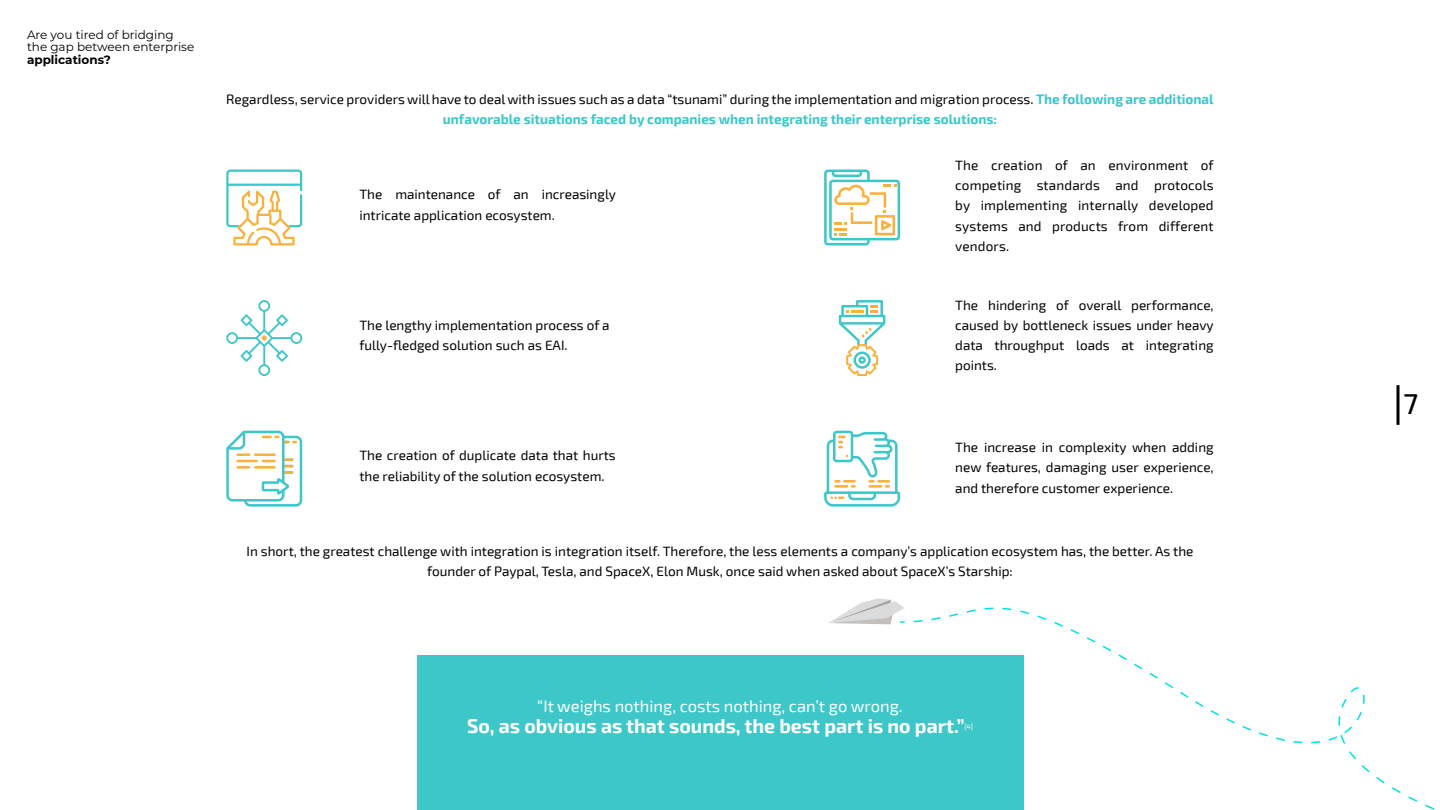
<style>
.page{position:relative;width:1440px;height:810px;background:#fff}
.page>*{position:absolute;margin:0;border:0;box-sizing:border-box;transform-origin:0 0}
.t1{font:500 28.72px "Exo 2";color:#000}
.t2{font:700 19.5px "Exo 2";color:#fff}
.t3{font:16.5px "Exo 2";color:#fff}
.t4{font:13.5px/20.2px "Exo 2";color:#000}
.t5{font:12px/12.8px "Montserrat";color:#000}
.t6{font:700 12px "Montserrat";color:#000}
.t7{font:6.98px "Exo 2";color:#fff}
.s1{font-weight:700;color:#3dc7c9}
</style>
<div class="page">
<svg style="left:1396px;top:385px;width:4px;height:40px"></svg>
<div style="left:417px;top:656px;width:606px;height:154px;background:#3dc7c9"></div>
<svg style="left:226px;top:170px;width:76px;height:75px"></svg>
<svg style="left:226px;top:300px;width:76px;height:76px"></svg>
<svg style="left:226px;top:431px;width:76px;height:76px"></svg>
<svg style="left:824px;top:170px;width:76px;height:75px"></svg>
<svg style="left:839px;top:300px;width:46px;height:76px"></svg>
<svg style="left:824px;top:431px;width:76px;height:76px"></svg>
<svg style="left:1023px;top:687px;width:412px;height:123px"></svg>
<svg style="left:828px;top:598px;width:347px;height:92px"></svg>
<p class="t5" style="left:27px;top:28px;width:169px">Are you tired of bridging the gap between enterprise</p>
<p class="t6" style="left:27px;top:51px;width:85px">applications?</p>
<p class="t4" style="left:226px;top:89px;width:989px;text-align:center">Regardless, service providers will have to deal with issues such as a data “tsunami” during the implementation and migration process. <span class="s1">The following are additional unfavorable situations faced by companies when integrating their enterprise solutions:</span></p>
<p class="t4" style="left:359px;top:185px;width:258px">The maintenance of an increasingly intricate application ecosystem.</p>
<p class="t4" style="left:359px;top:315px;width:252px">The lengthy implementation process of a fully-fledged solution such as EAI.</p>
<p class="t4" style="left:359px;top:446px;width:258px">The creation of duplicate data that hurts the reliability of the solution ecosystem.</p>
<p class="t4" style="left:955px;top:155px;width:260px;text-align:justify">The creation of an environment of competing standards and protocols by implementing internally developed systems and products from different vendors.</p>
<p class="t4" style="left:955px;top:295px;width:260px;text-align:justify">The hindering of overall performance, caused by bottleneck issues under heavy data throughput loads at integrating points.</p>
<p class="t4" style="left:955px;top:438px;width:260px;text-align:justify">The increase in complexity when adding new features, damaging user experience, and therefore customer experience.</p>
<p class="t4" style="left:247px;top:541px;width:948px;text-align:center">In short, the greatest challenge with integration is integration itself. Therefore, the less elements a company’s application ecosystem has, the better. As the founder of Paypal, Tesla, and SpaceX, Elon Musk, once said when asked about SpaceX’s Starship:</p>
<p class="t3" style="left:537px;top:696px;width:367px">“It weighs nothing, costs nothing, can’t go wrong.</p>
<h2 class="t2" style="left:467px;top:714px;width:499px">So, as obvious as that sounds, the best part is no part.”</h2>
<p class="t7" style="left:965px;top:722px;width:10px">[4]</p>
<h1 class="t1" style="left:1403px;top:387px;width:16px">7</h1>
</div>
